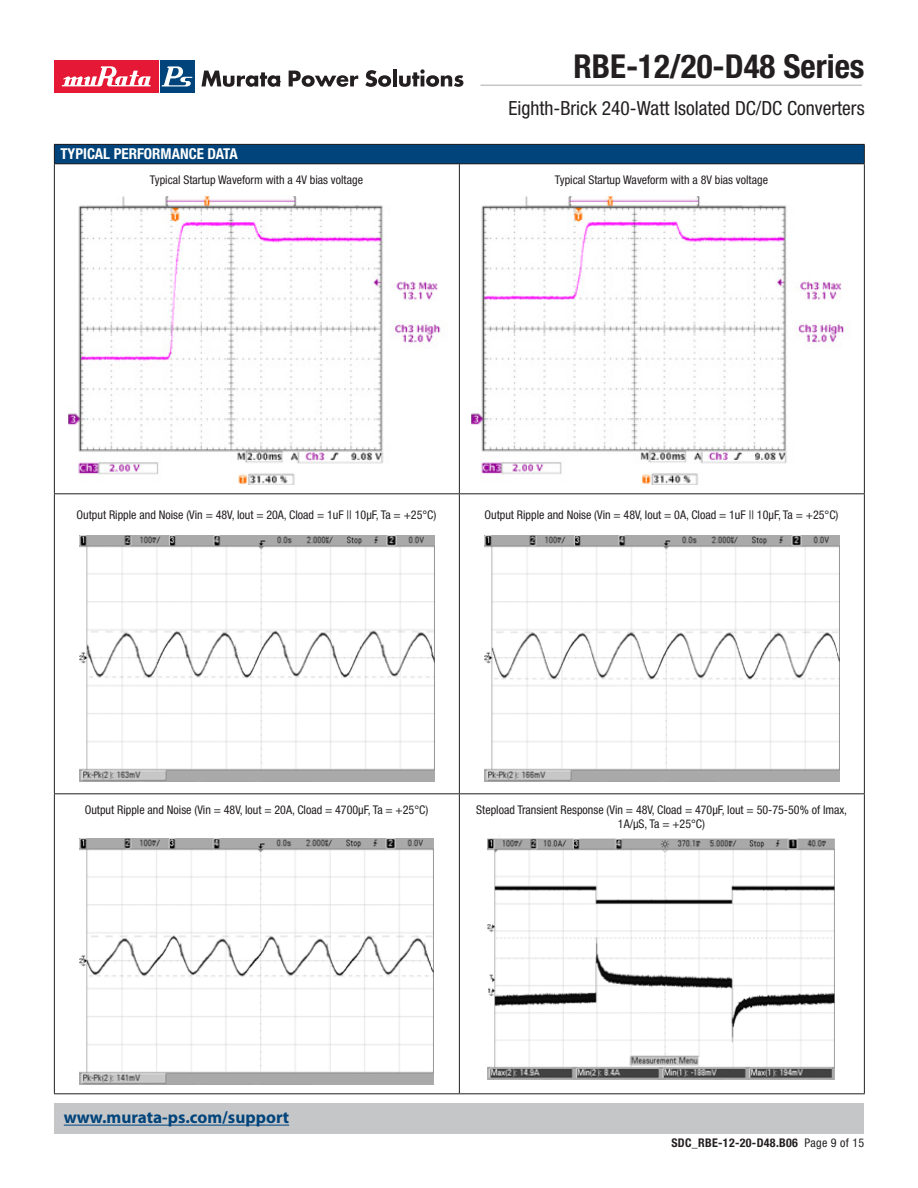
<style>
.page{position:relative;width:918px;height:1188px;background:#fff}
.page>*{position:absolute;margin:0;border:0;box-sizing:border-box;transform-origin:0 0}
.t1{font:700 condensed 33px "Helvetica Neue LT Std";color:#231f20}
.t2{font:condensed 19.5px "Helvetica Neue LT Std";color:#231f20}
.t3{font:700 17.25px "Myriad";color:#00447b}
.Performance_heading{font:700 condensed 15px "Helvetica Neue LT Std";color:#fff}
.Figure_Caption{font:condensed 12px/14.4px "Helvetica Neue LT Std";color:#231f20;text-align:center}
.t4{font:700 condensed 12px "Helvetica Neue LT Std";letter-spacing:.025em;color:#231f20}
.s1{font-weight:400}
</style>
<div class="page">
<div style="left:54px;top:1103px;width:810px;height:31px;background:#c5c6c8"></div>
<div style="left:54px;top:60px;width:104px;height:32px;background:#e51836"></div>
<svg style="left:62px;top:66px;width:89px;height:20px"></svg>
<div style="left:160px;top:60px;width:34px;height:32px;background:#00447b"></div>
<svg style="left:162px;top:66px;width:30px;height:21px"></svg>
<svg style="left:201px;top:71px;width:80px;height:16px"></svg>
<svg style="left:289px;top:71px;width:69px;height:16px"></svg>
<svg style="left:365px;top:70px;width:26px;height:17px"></svg>
<hr style="left:393px;top:69px;width:4px;height:17px;background:#231f20">
<svg style="left:399px;top:69px;width:64px;height:18px"></svg>
<hr style="left:480px;top:85px;width:382px;height:1px;background:#c5c6c8">
<hr style="left:64px;top:1125px;width:225px;height:1px;background:#00447b">
<div style="left:54px;top:144px;width:810px;height:20px;background:#00447b"></div>
<hr style="left:54px;top:144px;width:405px;height:1px;background:#231f20">
<svg style="left:54px;top:145px;width:1px;height:18px"></svg>
<hr style="left:459px;top:144px;width:406px;height:1px;background:#231f20">
<svg style="left:864px;top:145px;width:1px;height:18px"></svg>
<hr style="left:54px;top:163px;width:405px;height:1px;background:#231f20">
<hr style="left:54px;top:164px;width:1px;height:329px;background:#231f20">
<hr style="left:459px;top:163px;width:406px;height:1px;background:#231f20">
<hr style="left:459px;top:164px;width:1px;height:329px;background:#231f20">
<hr style="left:864px;top:164px;width:1px;height:329px;background:#231f20">
<hr style="left:54px;top:493px;width:405px;height:1px;background:#231f20">
<hr style="left:54px;top:494px;width:1px;height:299px;background:#231f20">
<hr style="left:459px;top:493px;width:406px;height:1px;background:#231f20">
<hr style="left:459px;top:494px;width:1px;height:299px;background:#231f20">
<hr style="left:864px;top:494px;width:1px;height:299px;background:#231f20">
<hr style="left:54px;top:793px;width:405px;height:1px;background:#231f20">
<hr style="left:54px;top:794px;width:1px;height:299px;background:#231f20">
<hr style="left:459px;top:793px;width:406px;height:1px;background:#231f20">
<hr style="left:459px;top:794px;width:1px;height:299px;background:#231f20">
<hr style="left:864px;top:794px;width:1px;height:299px;background:#231f20">
<hr style="left:54px;top:1093px;width:405px;height:1px;background:#231f20">
<hr style="left:459px;top:1093px;width:406px;height:1px;background:#231f20">
<img style="left:79px;top:536px;width:356px;height:246px">
<img style="left:79px;top:838px;width:355px;height:246px">
<img style="left:484px;top:536px;width:356px;height:246px">
<img style="left:487px;top:835px;width:348px;height:245px">
<img style="left:68px;top:196px;width:373px;height:288px">
<img style="left:472px;top:196px;width:372px;height:288px">
<h1 class="t1" style="left:574px;top:46px;width:293px">RBE-12/20-D48 Series</h1>
<h2 class="t2" style="left:508px;top:97px;width:358px">Eighth-Brick 240-Watt Isolated DC/DC Converters</h2>
<p class="Performance_heading" style="left:60px;top:145px;width:179px">TYPICAL PERFORMANCE DATA</p>
<p class="Figure_Caption" style="left:150px;top:173px;width:215px">Typical Startup Waveform with a 4V bias voltage</p>
<p class="Figure_Caption" style="left:555px;top:173px;width:215px">Typical Startup Waveform with a 8V bias voltage</p>
<p class="Figure_Caption" style="left:77px;top:507px;width:361px">Output Ripple and Noise (Vin = 48V, Iout = 20A, Cload = 1uF || 10µF, Ta = +25°C)</p>
<p class="Figure_Caption" style="left:484px;top:507px;width:356px">Output Ripple and Noise (Vin = 48V, Iout = 0A, Cload = 1uF || 10µF, Ta = +25°C)</p>
<p class="Figure_Caption" style="left:85px;top:803px;width:345px">Output Ripple and Noise (Vin = 48V, Iout = 20A, Cload = 4700µF, Ta = +25°C)</p>
<p class="Figure_Caption" style="left:476px;top:803px;width:372px">Stepload Transient Response (Vin = 48V, Cload = 470µF, Iout = 50-75-50% of Imax,<br>1A/µS, Ta = +25°C)</p>
<h3 class="t3" style="left:64px;top:1109px;width:227px">www.murata-ps.com/support</h3>
<p class="t4" style="left:671px;top:1136px;width:194px">SDC_RBE-12-20-D48.B06 <span class="s1">Page 9 of 15</span></p>
</div>
